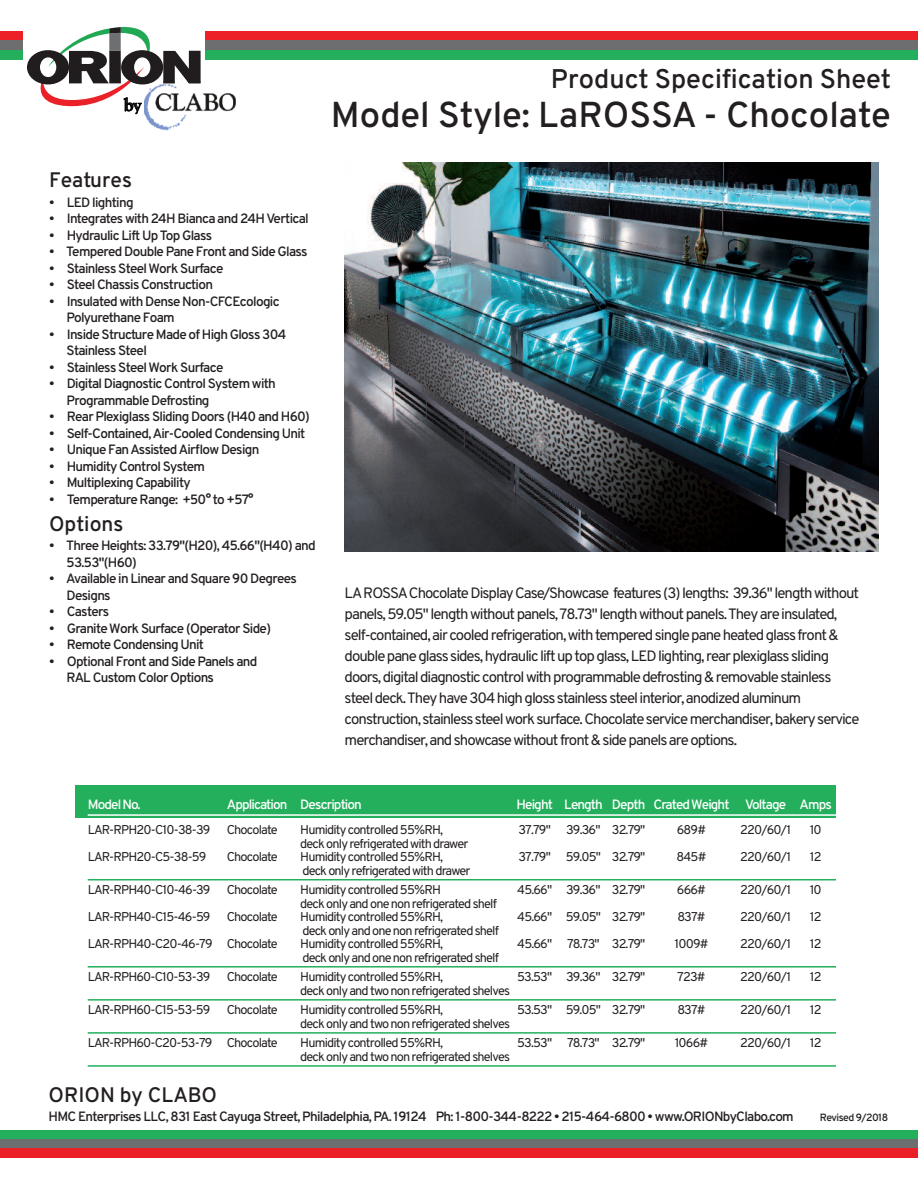
<style>
.page{position:relative;width:918px;height:1188px;background:#fff}
.page>*{position:absolute;margin:0;border:0;box-sizing:border-box;transform-origin:0 0}
.t1{font:600 36px "Overpass";color:#231f20}
.t2{font:600 27px "Overpass";color:#231f20}
.t3{font:600 21px "Overpass";color:#231f20}
.t4{font:700 18.3px "Goudy Old Style T";color:#040503}
.t5{font:15px/21px "Overpass";letter-spacing:-.065em;color:#231f20}
.t6{font:600 13.5px/16.5px "Overpass";letter-spacing:-.05em;color:#231f20}
.t7{font:600 13.5px "Overpass";letter-spacing:-.065em;color:#fff}
.t8{font:12.75px "Overpass";letter-spacing:-.065em;color:#231f20}
.t9{font:600 10.5px "Overpass";letter-spacing:-.05em;color:#231f20}
</style>
<div class="page">
<div style="left:0;top:1130px;width:918px;height:10px;background:#23af5c"></div>
<div style="left:0;top:1140px;width:918px;height:9px;background:#6d6e70"></div>
<div style="left:0;top:1149px;width:918px;height:9px;background:#ec2027"></div>
<div style="left:0;top:32px;width:918px;height:9px;background:#ec2027"></div>
<div style="left:0;top:41px;width:918px;height:9px;background:#6d6e70"></div>
<div style="left:0;top:50px;width:918px;height:9px;background:#23af5c"></div>
<div style="left:24px;top:30px;width:181px;height:65px;background:#fff"></div>
<img style="left:144px;top:93px;width:92px;height:38px">
<svg style="left:27px;top:27px;width:174px;height:79px"></svg>
<img style="left:345px;top:163px;width:534px;height:388px">
<div style="left:76px;top:785px;width:823px;height:32px;background:#23af5c"></div>
<hr style="left:88px;top:814px;width:811px;height:2px;background:#fff">
<hr style="left:88px;top:879px;width:811px;height:1px;background:#23af5c">
<hr style="left:88px;top:966px;width:811px;height:2px;background:#23af5c">
<hr style="left:88px;top:999px;width:811px;height:2px;background:#23af5c">
<hr style="left:88px;top:1032px;width:811px;height:2px;background:#23af5c">
<hr style="left:88px;top:1065px;width:811px;height:2px;background:#23af5c">
<div style="left:837px;top:761px;width:79px;height:312px;background:#fff"></div>
<h3 class="t4" style="left:124px;top:94px;width:19px">by</h3>
<h3 class="t3" style="left:49px;top:172px;width:85px">Features</h3>
<p class="t6" style="left:49px;top:195px;width:86px">• LED lighting</p>
<p class="t6" style="left:49px;top:212px;width:261px">• Integrates with 24H Bianca and 24HVertical</p>
<p class="t6" style="left:49px;top:228px;width:165px">• Hydraulic Lift UpTop Glass</p>
<p class="t6" style="left:49px;top:245px;width:260px">• Tempered Double Pane Front and Side Glass</p>
<p class="t6" style="left:49px;top:261px;width:176px">• Stainless Steel Work Surface</p>
<p class="t6" style="left:49px;top:278px;width:166px">• Steel Chassis Construction</p>
<p class="t6" style="left:67px;top:294px;width:215px;text-indent:-18px">• Insulated with Dense Non-CFCEcologic<br>Polyurethane Foam</p>
<p class="t6" style="left:67px;top:327px;width:221px;text-indent:-18px">• Inside Structure Made of High Gloss 304<br>Stainless Steel</p>
<p class="t6" style="left:49px;top:360px;width:176px">• Stainless Steel Work Surface</p>
<p class="t6" style="left:67px;top:377px;width:211px;text-indent:-18px">• Digital Diagnostic Control System with<br>Programmable Defrosting</p>
<p class="t6" style="left:49px;top:410px;width:262px">• Rear Plexiglass Sliding Doors (H40 and H60)</p>
<p class="t6" style="left:49px;top:426px;width:258px">• Self-Contained,Air-Cooled Condensing Unit</p>
<p class="t6" style="left:49px;top:443px;width:212px">• Unique FanAssistedAirflow Design</p>
<p class="t6" style="left:49px;top:459px;width:158px">• Humidity Control System</p>
<p class="t6" style="left:49px;top:476px;width:143px">• Multiplexing Capability</p>
<p class="t6" style="left:49px;top:492px;width:206px">• Temperature Range: +50° to +57°</p>
<h3 class="t3" style="left:49px;top:515px;width:76px">Options</h3>
<p class="t6" style="left:67px;top:539px;width:251px;text-indent:-18px">• Three Heights: 33.79"(H20), 45.66"(H40) and<br>53.53"(H60)</p>
<p class="t6" style="left:67px;top:572px;width:232px;text-indent:-18px">• Available in Linear and Square 90 Degrees<br>Designs</p>
<p class="t6" style="left:49px;top:605px;width:62px">• Casters</p>
<p class="t6" style="left:49px;top:621px;width:224px">• Granite Work Surface (Operator Side)</p>
<p class="t6" style="left:49px;top:638px;width:157px">• Remote Condensing Unit</p>
<p class="t6" style="left:67px;top:654px;width:192px;text-indent:-18px">• Optional Front and Side Panels and<br>RAL Custom Color Options</p>
<h2 class="t2" style="left:551px;top:67px;width:342px">Product Specification Sheet</h2>
<h1 class="t1" style="left:331px;top:100px;width:562px">Model Style: LaROSSA - Chocolate</h1>
<p class="t5" style="left:345px;top:584px;width:516px">LAROSSAChocolate Display Case/Showcase features (3) lengths: 39.36" length without panels, 59.05" length without panels, 78.73" length without panels.They are insulated, self-contained, air cooled refrigeration, with tempered single pane heated glass front &amp; double pane glass sides, hydraulic lift up top glass, LED lighting, rear plexiglass sliding doors, digital diagnostic control with programmable defrosting &amp; removable stainless steel deck.They have 304 high gloss stainless steel interior, anodized aluminum construction, stainless steel work surface. Chocolate service merchandiser, bakery service merchandiser, and showcase without front &amp; side panels are options.</p>
<p class="t7" style="left:88px;top:799px;width:54px">Model No.</p>
<p class="t7" style="left:227px;top:799px;width:137px">Application Description</p>
<p class="t7" style="left:517px;top:799px;width:374px">Height Length Depth CratedWeight Voltage Amps List Price</p>
<p class="t8" style="left:88px;top:825px;width:124px">LAR-RPH20-C10-38-39</p>
<p class="t8" style="left:227px;top:825px;width:52px">Chocolate</p>
<p class="t8" style="left:300px;top:825px;width:144px">Humidity controlled 55%RH,</p>
<p class="t8" style="left:519px;top:825px;width:128px">37.79" 39.36" 32.79"</p>
<p class="t8" style="left:677px;top:825px;width:31px">689#</p>
<p class="t8" style="left:740px;top:825px;width:52px">220/60/1</p>
<p class="t8" style="left:810px;top:825px;width:14px">10</p>
<p class="t8" style="left:300px;top:838px;width:170px">deck only refrigerated with drawer</p>
<p class="t8" style="left:88px;top:852px;width:120px">LAR-RPH20-C5-38-59</p>
<p class="t8" style="left:227px;top:852px;width:52px">Chocolate</p>
<p class="t8" style="left:300px;top:852px;width:144px">Humidity controlled 55%RH,</p>
<p class="t8" style="left:519px;top:852px;width:128px">37.79" 59.05" 32.79"</p>
<p class="t8" style="left:677px;top:852px;width:31px">845#</p>
<p class="t8" style="left:740px;top:852px;width:52px">220/60/1</p>
<p class="t8" style="left:810px;top:852px;width:13px">12</p>
<p class="t8" style="left:302px;top:865px;width:170px">deck only refrigerated with drawer</p>
<p class="t8" style="left:88px;top:885px;width:124px">LAR-RPH40-C10-46-39</p>
<p class="t8" style="left:227px;top:885px;width:52px">Chocolate</p>
<p class="t8" style="left:300px;top:885px;width:142px">Humidity controlled 55%RH</p>
<p class="t8" style="left:517px;top:885px;width:130px">45.66" 39.36" 32.79"</p>
<p class="t8" style="left:677px;top:885px;width:31px">666#</p>
<p class="t8" style="left:740px;top:885px;width:52px">220/60/1</p>
<p class="t8" style="left:810px;top:885px;width:14px">10</p>
<p class="t8" style="left:300px;top:898px;width:198px">deck only and one non refrigerated shelf</p>
<p class="t8" style="left:88px;top:912px;width:124px">LAR-RPH40-C15-46-59</p>
<p class="t8" style="left:227px;top:912px;width:52px">Chocolate</p>
<p class="t8" style="left:300px;top:912px;width:144px">Humidity controlled 55%RH,</p>
<p class="t8" style="left:517px;top:912px;width:130px">45.66" 59.05" 32.79"</p>
<p class="t8" style="left:677px;top:912px;width:30px">837#</p>
<p class="t8" style="left:740px;top:912px;width:52px">220/60/1</p>
<p class="t8" style="left:810px;top:912px;width:13px">12</p>
<p class="t8" style="left:302px;top:925px;width:198px">deck only and one non refrigerated shelf</p>
<p class="t8" style="left:88px;top:939px;width:192px">LAR-RPH40-C20-46-79 Chocolate</p>
<p class="t8" style="left:300px;top:939px;width:144px">Humidity controlled 55%RH,</p>
<p class="t8" style="left:517px;top:939px;width:130px">45.66" 78.73" 32.79"</p>
<p class="t8" style="left:674px;top:939px;width:36px">1009#</p>
<p class="t8" style="left:740px;top:939px;width:52px">220/60/1</p>
<p class="t8" style="left:810px;top:939px;width:13px">12</p>
<p class="t8" style="left:302px;top:952px;width:198px">deck only and one non refrigerated shelf</p>
<p class="t8" style="left:88px;top:972px;width:124px">LAR-RPH60-C10-53-39</p>
<p class="t8" style="left:227px;top:972px;width:52px">Chocolate</p>
<p class="t8" style="left:300px;top:972px;width:144px">Humidity controlled 55%RH,</p>
<p class="t8" style="left:517px;top:972px;width:130px">53.53" 39.36" 32.79"</p>
<p class="t8" style="left:677px;top:972px;width:30px">723#</p>
<p class="t8" style="left:740px;top:972px;width:52px">220/60/1</p>
<p class="t8" style="left:810px;top:972px;width:13px">12</p>
<p class="t8" style="left:300px;top:985px;width:211px">deck only and two non refrigerated shelves</p>
<p class="t8" style="left:88px;top:1005px;width:124px">LAR-RPH60-C15-53-59</p>
<p class="t8" style="left:227px;top:1005px;width:52px">Chocolate</p>
<p class="t8" style="left:300px;top:1005px;width:144px">Humidity controlled 55%RH,</p>
<p class="t8" style="left:517px;top:1005px;width:130px">53.53" 59.05" 32.79"</p>
<p class="t8" style="left:677px;top:1005px;width:30px">837#</p>
<p class="t8" style="left:740px;top:1005px;width:52px">220/60/1</p>
<p class="t8" style="left:810px;top:1005px;width:13px">12</p>
<p class="t8" style="left:300px;top:1018px;width:211px">deck only and two non refrigerated shelves</p>
<p class="t8" style="left:88px;top:1038px;width:192px">LAR-RPH60-C20-53-79 Chocolate</p>
<p class="t8" style="left:300px;top:1038px;width:144px">Humidity controlled 55%RH,</p>
<p class="t8" style="left:517px;top:1038px;width:130px">53.53" 78.73" 32.79"</p>
<p class="t8" style="left:675px;top:1038px;width:35px">1066#</p>
<p class="t8" style="left:740px;top:1038px;width:52px">220/60/1</p>
<p class="t8" style="left:810px;top:1038px;width:13px">12</p>
<p class="t8" style="left:300px;top:1051px;width:211px">deck only and two non refrigerated shelves</p>
<h3 class="t3" style="left:49px;top:1086px;width:170px">ORION by CLABO</h3>
<p class="t6" style="left:49px;top:1110px;width:747px">HMC Enterprises LLC, 831 East Cayuga Street, Philadelphia, PA. 19124 Ph: 1-800-344-8222 • 215-464-6800 • www.ORIONbyClabo.com</p>
<p class="t9" style="left:820px;top:1113px;width:70px">Revised 9/2018</p>
</div>
